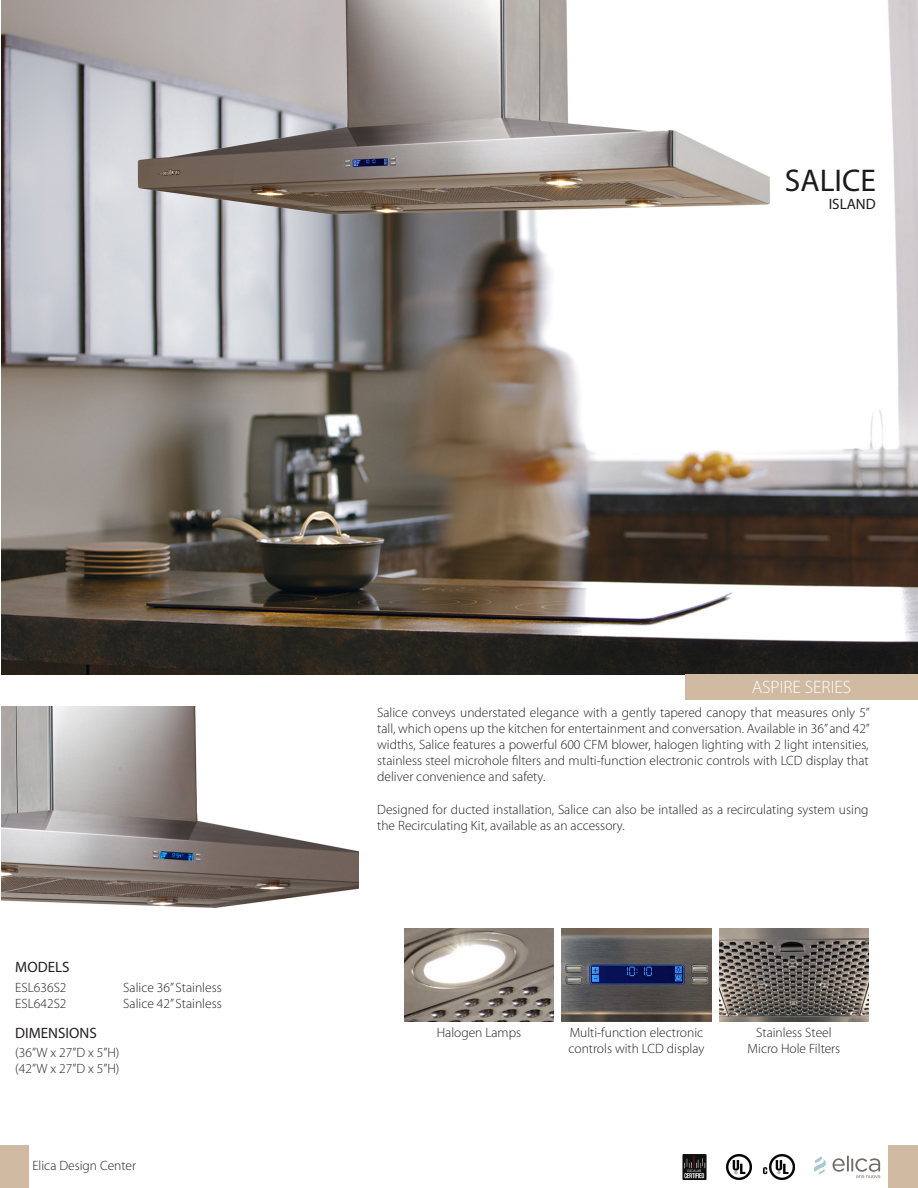
<style>
.page{position:relative;width:918px;height:1188px;background:#fff}
.page>*{position:absolute;margin:0;border:0;box-sizing:border-box;transform-origin:0 0}
.t1{font:31.5px "Myriad Pro";color:#1a1b1b}
.t2{font:300 18px "Myriad Pro";color:#fff}
.t3{font:15px "Myriad Pro";color:#231f20}
.t4{font:15px "Myriad Pro";color:#1a1b1b}
.t5{font:300 13.5px/16.2px "Myriad Pro";color:#231f20}
</style>
<div class="page">
<img style="left:1px;top:0;width:917px;height:674px">
<div style="left:685px;top:674px;width:233px;height:25px;background:#d1baa2"></div>
<img style="left:1px;top:706px;width:357px;height:201px">
<img style="left:404px;top:929px;width:150px;height:92px">
<img style="left:562px;top:929px;width:149px;height:92px">
<img style="left:719px;top:929px;width:150px;height:92px">
<svg style="left:813px;top:1156px;width:13px;height:19px"></svg>
<svg style="left:833px;top:1156px;width:47px;height:22px"></svg>
<div style="left:0;top:1145px;width:28px;height:43px;background:#d1baa2"></div>
<div style="left:888px;top:1146px;width:30px;height:42px;background:#d1baa2"></div>
<img style="left:764px;top:1154px;width:31px;height:26px">
<img style="left:727px;top:1154px;width:24px;height:26px">
<img style="left:682px;top:1154px;width:25px;height:26px">
<p class="t1" style="left:785px;top:161px;width:92px">SALICE</p>
<p class="t4" style="left:829px;top:195px;width:49px">ISLAND</p>
<p class="t3" style="left:15px;top:958px;width:56px">MODELS</p>
<p class="t5" style="left:15px;top:979px;width:53px">ESL636S2</p>
<p class="t5" style="left:123px;top:979px;width:100px">Salice 36” Stainless</p>
<p class="t5" style="left:15px;top:996px;width:53px">ESL642S2</p>
<p class="t5" style="left:123px;top:996px;width:100px">Salice 42” Stainless</p>
<p class="t5" style="left:15px;top:1045px;width:106px">(36”W x 27”D x 5”H)</p>
<p class="t5" style="left:15px;top:1061px;width:106px">(42”W x 27”D x 5”H)</p>
<p class="t3" style="left:15px;top:1023px;width:83px">DIMENSIONS</p>
<p class="t5" style="left:32px;top:1158px;width:105px">Elica Design Center</p>
<p class="t2" style="left:752px;top:678px;width:101px">ASPIRE SERIES</p>
<p class="t5" style="left:377px;top:704px;width:494px;text-align:justify">Salice conveys understated elegance with a gently tapered canopy that measures only 5” tall, which opens up the kitchen for entertainment and conversation. Available in 36” and 42” widths, Salice features a powerful 600 CFM blower, halogen lighting with 2 light intensities, stainless steel microhole filters and multi-function electronic controls with LCD display that deliver convenience and safety.</p>
<p class="t5" style="left:377px;top:801px;width:493px">Designed for ducted installation, Salice can also be intalled as a recirculating system using the Recirculating Kit, available as an accessory.</p>
<p class="t5" style="left:437px;top:1024px;width:86px">Halogen Lamps</p>
<p class="t5" style="left:569px;top:1024px;width:137px">Multi-function electronic controls with LCD display</p>
<p class="t5" style="left:756px;top:1024px;width:77px">Stainless Steel</p>
<p class="t5" style="left:748px;top:1041px;width:94px">Micro Hole Filters</p>
</div>
